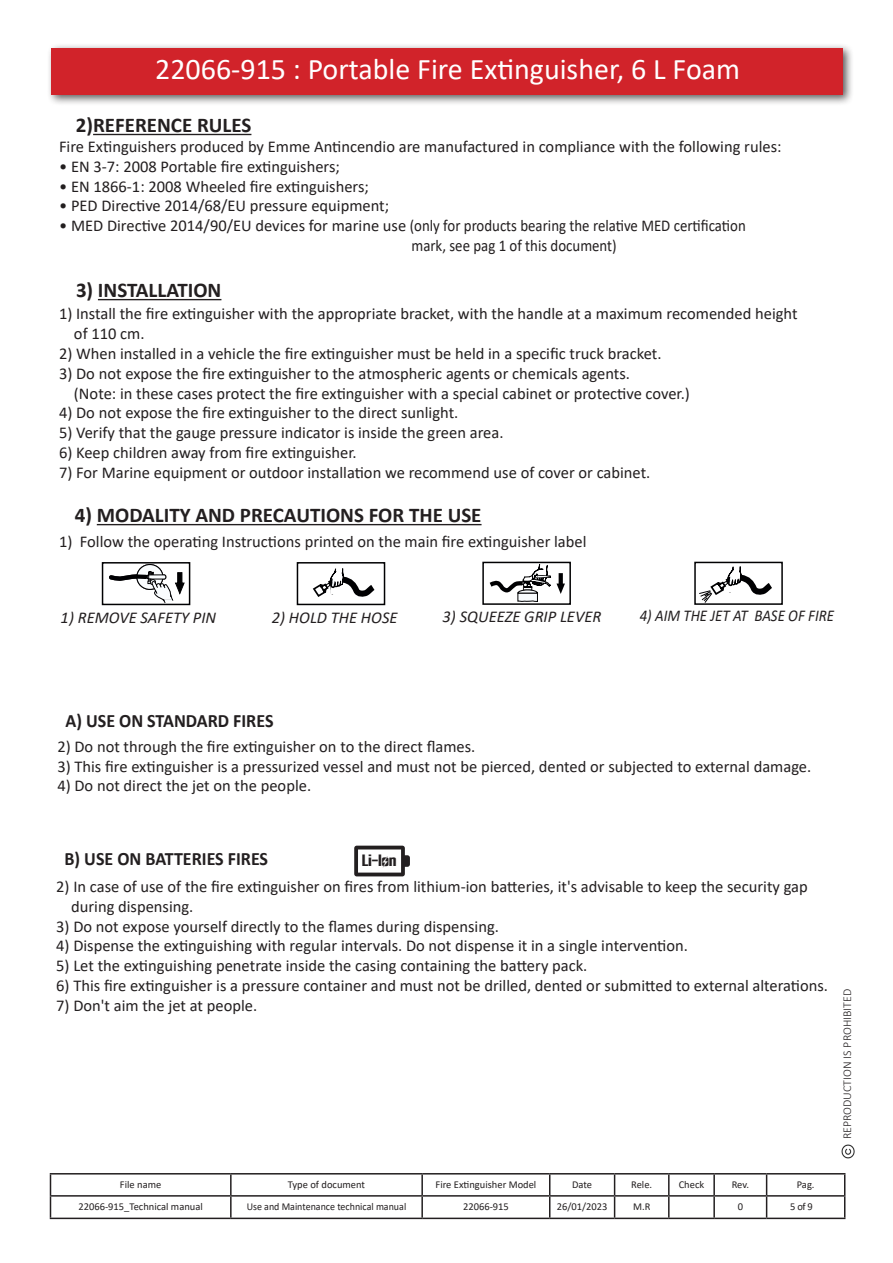
<style>
.page{position:relative;width:893px;height:1263px;background:#fff}
.page>*{position:absolute;margin:0;border:0;box-sizing:border-box;transform-origin:0 0}
.t1{font:30px "Calibri";color:#fff}
.codice_tabella{font:700 21px "Calibri";color:#231f20}
.codice_tabella-2{font:700 18.9px "Calibri";color:#231f20;scale:.95 1}
.t2{font:16.8px "Overseer";color:#231f20;scale:1.09 1}
.codice_tabella-3{font:16.5px "Calibri";color:#231f20}
.codice_tabella-4{font:italic 16.5px "Calibri";color:#231f20}
.codice_tabella-5{font:16.5px "Calibri";color:#231f20;scale:.9 1}
.codice_tabella-6{font:italic 16.5px "Calibri";color:#231f20;scale:.9 1}
.t3{font:300 12px "Calibri";color:#231f20}
.codice_tabella-7{font:10.5px "Calibri";color:#231f20}
.codice_tabella-8{font:10.5px "Calibri";color:#231f20;scale:.95 1}
</style>
<div class="page">
<div style="left:46px;top:43px;width:808px;height:63px;background:#231f20;opacity:.75"></div>
<div style="left:52px;top:48px;width:791px;height:46px;background:#d1232a"></div>
<hr style="left:50px;top:1173px;width:181px;height:1px;background:#231f20">
<hr style="left:231px;top:1173px;width:191px;height:1px;background:#231f20">
<hr style="left:230px;top:1174px;width:2px;height:21px;background:#231f20">
<hr style="left:422px;top:1173px;width:128px;height:1px;background:#231f20">
<hr style="left:421px;top:1174px;width:2px;height:21px;background:#231f20">
<hr style="left:550px;top:1173px;width:65px;height:1px;background:#231f20">
<hr style="left:615px;top:1173px;width:54px;height:1px;background:#231f20">
<hr style="left:669px;top:1173px;width:45px;height:1px;background:#231f20">
<hr style="left:668px;top:1174px;width:2px;height:21px;background:#231f20">
<hr style="left:714px;top:1173px;width:53px;height:1px;background:#231f20">
<hr style="left:713px;top:1174px;width:2px;height:21px;background:#231f20">
<hr style="left:767px;top:1173px;width:78px;height:1px;background:#231f20">
<hr style="left:50px;top:1195px;width:181px;height:1px;background:#231f20">
<svg style="left:50px;top:1174px;width:1px;height:43px"></svg>
<hr style="left:231px;top:1195px;width:191px;height:1px;background:#231f20">
<hr style="left:230px;top:1196px;width:2px;height:21px;background:#231f20">
<hr style="left:422px;top:1195px;width:128px;height:1px;background:#231f20">
<hr style="left:421px;top:1196px;width:2px;height:21px;background:#231f20">
<hr style="left:550px;top:1195px;width:65px;height:1px;background:#231f20">
<svg style="left:549px;top:1174px;width:1px;height:43px"></svg>
<hr style="left:615px;top:1195px;width:54px;height:1px;background:#231f20">
<svg style="left:614px;top:1174px;width:1px;height:43px"></svg>
<hr style="left:669px;top:1195px;width:45px;height:1px;background:#231f20">
<hr style="left:668px;top:1196px;width:2px;height:21px;background:#231f20">
<hr style="left:714px;top:1195px;width:53px;height:1px;background:#231f20">
<hr style="left:713px;top:1196px;width:2px;height:21px;background:#231f20">
<hr style="left:767px;top:1195px;width:78px;height:1px;background:#231f20">
<svg style="left:766px;top:1174px;width:1px;height:43px"></svg>
<svg style="left:844px;top:1174px;width:1px;height:43px"></svg>
<hr style="left:50px;top:1217px;width:181px;height:2px;background:#231f20">
<hr style="left:231px;top:1217px;width:191px;height:2px;background:#231f20">
<hr style="left:422px;top:1217px;width:128px;height:2px;background:#231f20">
<hr style="left:550px;top:1217px;width:65px;height:2px;background:#231f20">
<hr style="left:615px;top:1217px;width:54px;height:2px;background:#231f20">
<hr style="left:669px;top:1217px;width:45px;height:2px;background:#231f20">
<hr style="left:714px;top:1217px;width:53px;height:2px;background:#231f20">
<hr style="left:767px;top:1217px;width:78px;height:2px;background:#231f20">
<img style="left:841px;top:1144px;width:14px;height:15px">
<svg style="left:354px;top:846px;width:56px;height:30px"></svg>
<hr style="left:98px;top:299px;width:123px;height:1px;background:#231f20">
<hr style="left:97px;top:524px;width:385px;height:1px;background:#231f20">
<hr style="left:93px;top:134px;width:158px;height:1px;background:#231f20">
<div style="left:102px;top:562px;width:88px;height:43px;border:2px solid #000002"></div>
<svg style="left:137px;top:564px;width:26px;height:25px"></svg>
<div style="left:136px;top:564px;width:27px;height:26px;border:1px solid #000002;border-radius:50%"></div>
<svg style="left:106px;top:571px;width:78px;height:33px"></svg>
<div style="left:297px;top:562px;width:88px;height:43px;border:2px solid #000002"></div>
<svg style="left:312px;top:562px;width:67px;height:35px"></svg>
<div style="left:482px;top:562px;width:89px;height:43px;border:2px solid #000002"></div>
<svg style="left:485px;top:561px;width:80px;height:41px"></svg>
<div style="left:694px;top:562px;width:89px;height:43px;border:2px solid #000002"></div>
<svg style="left:698px;top:561px;width:78px;height:43px"></svg>
<h1 class="t1" style="left:155px;top:48px;width:586px">22066-915 : Portable Fire Extinguisher, 6 L Foam</h1>
<p class="codice_tabella" style="left:76px;top:110px;width:177px">2)REFERENCE RULES</p>
<p class="codice_tabella-3" style="left:59px;top:135px;width:724px">Fire Extinguishers produced by Emme Antincendio are manufactured in compliance with the following rules:</p>
<p class="codice_tabella-3" style="left:59px;top:155px;width:282px">• EN 3-7: 2008 Portable fire extinguishers;</p>
<p class="codice_tabella-3" style="left:59px;top:175px;width:311px">• EN 1866-1: 2008 Wheeled fire extinguishers;</p>
<p class="codice_tabella-3" style="left:59px;top:195px;width:332px">• PED Directive 2014/68/EU pressure equipment;</p>
<p class="codice_tabella-3" style="left:59px;top:214px;width:688px">• MED Directive 2014/90/EU devices for marine use (only for products bearing the relative MED certification</p>
<p class="codice_tabella-5" style="left:411px;top:234px;width:230px">mark, see pag 1 of this document)</p>
<p class="codice_tabella" style="left:76px;top:275px;width:147px">3) INSTALLATION</p>
<p class="codice_tabella-3" style="left:59px;top:302px;width:740px">1) Install the fire extinguisher with the appropriate bracket, with the handle at a maximum recomended height</p>
<p class="codice_tabella-3" style="left:74px;top:322px;width:72px">of 110 cm.</p>
<p class="codice_tabella-3" style="left:59px;top:342px;width:604px">2) When installed in a vehicle the fire extinguisher must be held in a specific truck bracket.</p>
<p class="codice_tabella-3" style="left:59px;top:362px;width:572px">3) Do not expose the fire extinguisher to the atmospheric agents or chemicals agents.</p>
<p class="codice_tabella-3" style="left:74px;top:382px;width:617px">(Note: in these cases protect the fire extinguisher with a special cabinet or protective cover.)</p>
<p class="codice_tabella-3" style="left:59px;top:401px;width:401px">4) Do not expose the fire extinguisher to the direct sunlight.</p>
<p class="codice_tabella-3" style="left:59px;top:421px;width:446px">5) Verify that the gauge pressure indicator is inside the green area.</p>
<p class="codice_tabella-3" style="left:59px;top:441px;width:299px">6) Keep children away from fire extinguisher.</p>
<p class="codice_tabella-3" style="left:59px;top:461px;width:593px">7) For Marine equipment or outdoor installation we recommend use of cover or cabinet.</p>
<p class="codice_tabella" style="left:75px;top:500px;width:408px">4) MODALITY AND PRECAUTIONS FOR THE USE</p>
<p class="codice_tabella-3" style="left:59px;top:530px;width:529px">1) Follow the operating Instructions printed on the main fire extinguisher label</p>
<p class="codice_tabella-4" style="left:61px;top:606px;width:157px">1) REMOVE SAFETY PIN</p>
<p class="codice_tabella-4" style="left:272px;top:606px;width:127px">2) HOLD THE HOSE</p>
<p class="codice_tabella-4" style="left:443px;top:605px;width:160px">3) SQUEEZE GRIP LEVER</p>
<p class="codice_tabella-6" style="left:640px;top:604px;width:217px">4) AIM THE JET AT BASE OF FIRE</p>
<p class="codice_tabella-2" style="left:65px;top:707px;width:221px">A) USE ON STANDARD FIRES</p>
<p class="codice_tabella-3" style="left:57px;top:735px;width:420px">2) Do not through the fire extinguisher on to the direct flames.</p>
<p class="codice_tabella-3" style="left:57px;top:755px;width:755px">3) This fire extinguisher is a pressurized vessel and must not be pierced, dented or subjected to external damage.</p>
<p class="codice_tabella-3" style="left:57px;top:774px;width:255px">4) Do not direct the jet on the people.</p>
<p class="codice_tabella-2" style="left:64px;top:845px;width:216px">B) USE ON BATTERIES FIRES</p>
<p class="codice_tabella-3" style="left:56px;top:875px;width:753px">2) In case of use of the fire extinguisher on fires from lithium-ion batteries, it's advisable to keep the security gap</p>
<p class="codice_tabella-3" style="left:71px;top:895px;width:124px">during dispensing.</p>
<p class="codice_tabella-3" style="left:56px;top:915px;width:444px">3) Do not expose yourself directly to the flames during dispensing.</p>
<p class="codice_tabella-3" style="left:56px;top:934px;width:633px">4) Dispense the extinguishing with regular intervals. Do not dispense it in a single intervention.</p>
<p class="codice_tabella-3" style="left:56px;top:954px;width:533px">5) Let the extinguishing penetrate inside the casing containing the battery pack.</p>
<p class="codice_tabella-3" style="left:56px;top:974px;width:773px">6) This fire extinguisher is a pressure container and must not be drilled, dented or submitted to external alterations.</p>
<p class="codice_tabella-3" style="left:56px;top:994px;width:202px">7) Don't aim the jet at people.</p>
<p class="t2" style="left:362px;top:851px;width:33px">Li-Ion</p>
<p class="t3" style="left:840px;top:1139px;width:152px;rotate:-90deg">REPRODUCTION IS PROHIBITED</p>
<p class="codice_tabella-7" style="left:120px;top:1177px;width:43px">File name</p>
<p class="codice_tabella-7" style="left:288px;top:1177px;width:79px">Type of document</p>
<p class="codice_tabella-7" style="left:436px;top:1177px;width:102px">Fire Extinguisher Model</p>
<p class="codice_tabella-7" style="left:572px;top:1177px;width:22px">Date</p>
<p class="codice_tabella-7" style="left:631px;top:1177px;width:23px">Rele.</p>
<p class="codice_tabella-7" style="left:679px;top:1177px;width:27px">Check</p>
<p class="codice_tabella-7" style="left:732px;top:1177px;width:19px">Rev.</p>
<p class="codice_tabella-7" style="left:797px;top:1177px;width:19px">Pag.</p>
<p class="codice_tabella-7" style="left:78px;top:1199px;width:126px">22066-915_Technical manual</p>
<p class="codice_tabella-8" style="left:247px;top:1199px;width:169px">Use and Maintenance technical manual</p>
<p class="codice_tabella-7" style="left:463px;top:1199px;width:47px">22066-915</p>
<p class="codice_tabella-7" style="left:557px;top:1199px;width:52px">26/01/2023</p>
<p class="codice_tabella-7" style="left:633px;top:1199px;width:19px">M.R</p>
<p class="codice_tabella-7" style="left:738px;top:1199px;width:7px">0</p>
<p class="codice_tabella-7" style="left:790px;top:1199px;width:24px">5 of 9</p>
</div>
